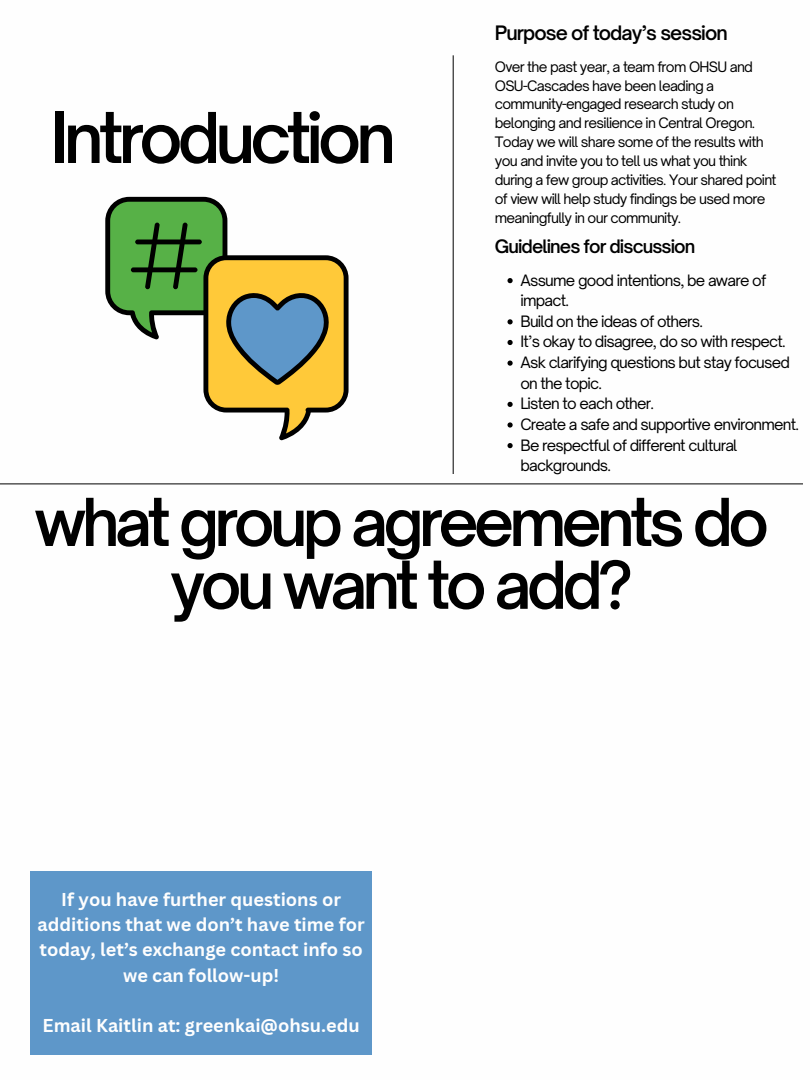
<style>
.page{position:relative;width:810px;height:1080px;background:#fff}
.page>*{position:absolute;margin:0;border:0;box-sizing:border-box;transform-origin:0 0}
.t1{font:600 66.94px "Open Sauce One";letter-spacing:-.075em;color:#000}
.t2{font:600 63.19px/62.8px "Open Sauce One";letter-spacing:-.075em;color:#000;text-align:center}
.t3{font:600 19.06px "Open Sauce One";letter-spacing:-.05em;color:#000}
.t4{font:700 18.12px/25.3px "Canva Sans";color:#fefefe;text-align:center}
.t5{font:600 17.75px "Open Sauce One";letter-spacing:-.05em;color:#000}
.t6{font:15px/20.6px "Open Sauce One";letter-spacing:-.05em;color:#000}
.t7{font:13.81px/18.9px "Open Sauce One";letter-spacing:-.05em;color:#000}
</style>
<div class="page">
<hr style="left:0;top:483px;width:803px;height:1px;background:#000">
<hr style="left:453px;top:55px;width:1px;height:419px;background:#000">
<svg style="left:105px;top:197px;width:243px;height:243px"></svg>
<div style="left:30px;top:871px;width:342px;height:184px;background:#5e97c9"></div>
<svg style="left:507px;top:278px;width:6px;height:5px"></svg>
<svg style="left:507px;top:319px;width:6px;height:5px"></svg>
<svg style="left:507px;top:340px;width:6px;height:5px"></svg>
<svg style="left:507px;top:361px;width:6px;height:5px"></svg>
<svg style="left:507px;top:402px;width:6px;height:5px"></svg>
<svg style="left:507px;top:422px;width:6px;height:6px"></svg>
<svg style="left:507px;top:443px;width:6px;height:5px"></svg>
<p class="t3" style="left:495px;top:21px;width:234px">Purpose of today’s session</p>
<h1 class="t7" style="left:495px;top:57px;width:283px">Over the past year, a team from OHSU and OSU-Cascades have been leading a community-engaged research study on belonging and resilience in Central Oregon.<br>Today we will share some of the results with you and invite you to tell us what you think during a few group activities. Your shared point of view will help study findings be used more meaningfully in our community.</h1>
<p class="t5" style="left:495px;top:235px;width:202px">Guidelines for discussion</p>
<h2 class="t6" style="left:520px;top:270px;width:248px">Assume good intentions, be aware of impact.</h2>
<p class="t6" style="left:520px;top:311px;width:184px">Build on the ideas of others.</p>
<p class="t6" style="left:520px;top:331px;width:267px">It’s okay to disagree, do so with respect.</p>
<p class="t6" style="left:520px;top:352px;width:271px">Ask clarifying questions but stay focused on the topic.</p>
<p class="t6" style="left:520px;top:393px;width:135px">Listen to each other.</p>
<p class="t6" style="left:520px;top:414px;width:280px">Create a safe and supportive environment.</p>
<p class="t6" style="left:520px;top:435px;width:219px">Be respectful of different cultural backgrounds.</p>
<p class="t2" style="left:34px;top:490px;width:737px">what group agreements do you want to add?</p>
<h2 class="t1" style="left:51px;top:96px;width:347px">Introduction</h2>
<h3 class="t4" style="left:38px;top:886px;width:329px">If you have further questions or additions that we don’t have time for today, let’s exchange contact info so we can follow-up!</h3>
<h3 class="t4" style="left:43px;top:1013px;width:319px">Email Kaitlin at: greenkai@ohsu.edu</h3>
</div>
